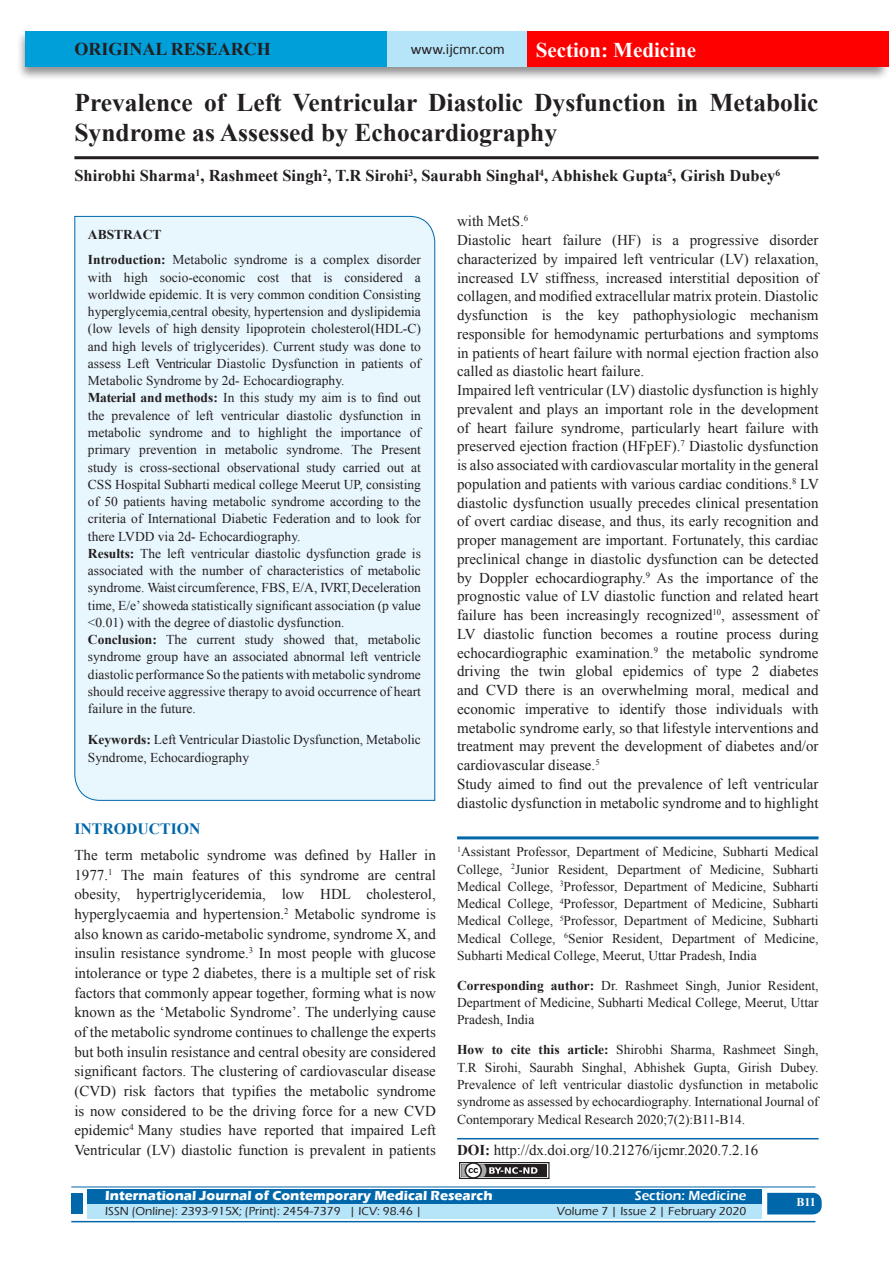
<style>
.page{position:relative;width:893px;height:1263px;background:#fff}
.page>*{position:absolute;margin:0;border:0;box-sizing:border-box;transform-origin:0 0}
.A_Title_New{font:700 25.5px/30px "Times New Roman";color:#231f20}
.t1{font:700 21px "Times New Roman";color:#fff}
.AT_new{font:700 18px "Times New Roman";color:#231f20}
.AU-New{font:700 16.5px "Times New Roman";color:#231f20}
.t2{font:700 15.75px "Times New Roman";color:#0067aa}
.TX_New{font:15px/18.8px "Times New Roman";color:#231f20;text-align:justify}
.t3{font:15px "Calibri";color:#231f20}
.Affi_New{font:13.5px/17.2px "Times New Roman";color:#231f20}
.HTC_new{font:13.5px/17.4px "Times New Roman";letter-spacing:-.005em;color:#231f20;text-align:justify}
.Corresponding{font:13.5px/17.2px "Times New Roman";color:#231f20;text-align:justify}
.t4{font:700 13.5px "Eras ITC";color:#fff}
.t5{font:600 13.5px "Eras ITC";color:#fff}
.t6{font:500 12px "Eras ITC";color:#231f20}
.t7{font:700 12px "Times New Roman";color:#fff}
.s1{font-weight:700}
</style>
<div class="page">
<div style="left:16px;top:29px;width:875px;height:52px;background:#231f20;opacity:.5"></div>
<div style="left:25px;top:31px;width:858px;height:35px;background:#b6e4f9"></div>
<div style="left:25px;top:31px;width:362px;height:35px;background:#009fda"></div>
<div style="left:527px;top:31px;width:361px;height:35px;background:#f00"></div>
<div style="left:87px;top:1189px;width:674px;height:15px;background:#0067aa"></div>
<div style="left:87px;top:1204px;width:674px;height:15px;background:#b6e4f9"></div>
<svg style="left:767px;top:1193px;width:55px;height:21px"></svg>
<hr style="left:71px;top:1186px;width:744px;height:1px;background:#0067aa">
<hr style="left:71px;top:1221px;width:744px;height:1px;background:#0067aa">
<div style="left:71px;top:1193px;width:12px;height:21px;background:#0067aa"></div>
<div style="left:459px;top:1162px;width:91px;height:17px;border:1px solid #231f20"></div>
<div style="left:461px;top:1164px;width:86px;height:13px;background:#231f20"></div>
<svg style="left:461px;top:1162px;width:76px;height:17px"></svg>
<hr style="left:74px;top:156px;width:745px;height:3px;background:#231f20">
<div style="left:74px;top:216px;width:361px;height:585px;background:#e8f6fd"></div>
<hr style="left:457px;top:836px;width:362px;height:3px;background:#0067aa">
<hr style="left:457px;top:1138px;width:362px;height:1px;background:#0067aa">
<p class="AT_new" style="left:74px;top:36px;width:198px">ORIGINAL RESEARCH</p>
<p class="t3" style="left:411px;top:40px;width:96px">www.ijcmr.com</p>
<h2 class="t1" style="left:536px;top:35px;width:162px">Section: Medicine</h2>
<p class="A_Title_New" style="left:74px;top:87px;width:746px">Prevalence of Left Ventricular Diastolic Dysfunction in Metabolic<br>Syndrome as Assessed by Echocardiography</p>
<p class="AU-New" style="left:74px;top:164px;width:707px">Shirobhi Sharma<sup>1</sup>, Rashmeet Singh<sup>2</sup>, T.R Sirohi<sup>3</sup>, Saurabh Singhal<sup>4</sup>, Abhishek Gupta<sup>5</sup>, Girish Dubey<sup>6</sup></p>
<p class="Affi_New" style="left:88px;top:221px;width:335px;line-height:25.8px"><span class="s1">ABSTRACT<br>Introduction:</span> Metabolic syndrome is a complex disorder</p>
<p class="Affi_New" style="left:88px;top:268px;width:335px">with high socio-economic cost that is considered a worldwide epidemic. It is very common condition Consisting hyperglycemia,central obesity, hypertension and dyslipidemia (low levels of high density lipoprotein cholesterol(HDL-C) and high levels of triglycerides). Current study was done to assess Left Ventricular Diastolic Dysfunction in patients of Metabolic Syndrome by 2d- Echocardiography.<br><span class="s1">Material and methods:</span> In this study my aim is to find out the prevalence of left ventricular diastolic dysfunction in metabolic syndrome and to highlight the importance of primary prevention in metabolic syndrome. The Present study is cross-sectional observational study carried out at CSS Hospital Subharti medical college Meerut UP, consisting of 50 patients having metabolic syndrome according to the criteria of International Diabetic Federation and to look for there LVDD via 2d- Echocardiography.<br><span class="s1">Results:</span> The left ventricular diastolic dysfunction grade is associated with the number of characteristics of metabolic syndrome. Waist circumference, FBS, E/A, IVRT, Deceleration time, E/e’ showed a statistically significant association (p value &lt;0.01) with the degree of diastolic dysfunction.<br><span class="s1">Conclusion:</span> The current study showed that, metabolic syndrome group have an associated abnormal left ventricle diastolic performance So the patients with metabolic syndrome should receive aggressive therapy to avoid occurrence of heart failure in the future.</p>
<p class="Affi_New" style="left:88px;top:730px;width:335px;line-height:18px"><span class="s1">Keywords:</span> Left Ventricular Diastolic Dysfunction, Metabolic<br>Syndrome, Echocardiography</p>
<h1 class="t2" style="left:74px;top:818px;width:127px">INTRODUCTION</h1>
<p class="TX_New" style="left:74px;top:845px;width:363px;line-height:19.6px">The term metabolic syndrome was defined by Haller in 1977.<sup>1</sup> The main features of this syndrome are central obesity, hypertriglyceridemia, low HDL cholesterol, hyperglycaemia and hypertension.<sup>2</sup> Metabolic syndrome is also known as carido-metabolic syndrome, syndrome X, and insulin resistance syndrome.<sup>3</sup> In most people with glucose intolerance or type 2 diabetes, there is a multiple set of risk factors that commonly appear together, forming what is now known as the ‘Metabolic Syndrome’. The underlying cause of the metabolic syndrome continues to challenge the experts but both insulin resistance and central obesity are considered significant factors. The clustering of cardiovascular disease (CVD) risk factors that typifies the metabolic syndrome is now considered to be the driving force for a new CVD epidemic<sup>4</sup> Many studies have reported that impaired Left Ventricular (LV) diastolic function is prevalent in patients</p>
<p class="TX_New" style="left:457px;top:212px;width:73px">with MetS.<sup>6</sup></p>
<p class="TX_New" style="left:457px;top:231px;width:363px">Diastolic heart failure (HF) is a progressive disorder characterized by impaired left ventricular (LV) relaxation, increased LV stiffness, increased interstitial deposition of collagen, and modified extracellular matrix protein. Diastolic dysfunction is the key pathophysiologic mechanism responsible for hemodynamic perturbations and symptoms in patients of heart failure with normal ejection fraction also called as diastolic heart failure.</p>
<p class="TX_New" style="left:457px;top:381px;width:363px">Impaired left ventricular (LV) diastolic dysfunction is highly prevalent and plays an important role in the development of heart failure syndrome, particularly heart failure with preserved ejection fraction (HFpEF).<sup>7</sup> Diastolic dysfunction is also associated with cardiovascular mortality in the general population and patients with various cardiac conditions.<sup>8</sup> LV diastolic dysfunction usually precedes clinical presentation of overt cardiac disease, and thus, its early recognition and proper management are important. Fortunately, this cardiac preclinical change in diastolic dysfunction can be detected by Doppler echocardiography.<sup>9</sup> As the importance of the prognostic value of LV diastolic function and related heart failure has been increasingly recognized<sup>10</sup>, assessment of LV diastolic function becomes a routine process during echocardiographic examination.<sup>9</sup> the metabolic syndrome driving the twin global epidemics of type 2 diabetes and CVD there is an overwhelming moral, medical and economic imperative to identify those individuals with metabolic syndrome early, so that lifestyle interventions and treatment may prevent the development of diabetes and/or cardiovascular disease.<sup>5</sup></p>
<p class="TX_New" style="left:457px;top:774px;width:363px">Study aimed to find out the prevalence of left ventricular diastolic dysfunction in metabolic syndrome and to highlight</p>
<p class="Affi_New" style="left:457px;top:843px;width:363px;text-align:justify"><sup>1</sup>Assistant Professor, Department of Medicine, Subharti Medical College, <sup>2</sup>Junior Resident, Department of Medicine, Subharti Medical College, <sup>3</sup>Professor, Department of Medicine, Subharti Medical College, <sup>4</sup>Professor, Department of Medicine, Subharti Medical College, <sup>5</sup>Professor, Department of Medicine, Subharti Medical College, <sup>6</sup>Senior Resident, Department of Medicine, Subharti Medical College, Meerut, Uttar Pradesh, India</p>
<p class="Corresponding" style="left:457px;top:976px;width:363px"><span class="s1">Corresponding author:</span> Dr. Rashmeet Singh, Junior Resident, Department of Medicine, Subharti Medical College, Meerut, Uttar Pradesh, India</p>
<p class="HTC_new" style="left:457px;top:1041px;width:363px"><span class="s1">How to cite this article:</span> Shirobhi Sharma, Rashmeet Singh, T.R Sirohi, Saurabh Singhal, Abhishek Gupta, Girish Dubey.<br>Prevalence of left ventricular diastolic dysfunction in metabolic syndrome as assessed by echocardiography. International Journal of Contemporary Medical Research 2020;7(2):B11-B14.</p>
<p class="TX_New" style="left:457px;top:1140px;width:303px"><span class="s1">DOI:</span> http://dx.doi.org/10.21276/ijcmr.2020.7.2.16</p>
<p class="t4" style="left:105px;top:1188px;width:389px">International Journal of Contemporary Medical Research</p>
<p class="t5" style="left:635px;top:1188px;width:113px">Section: Medicine</p>
<p class="t6" style="left:105px;top:1204px;width:318px">ISSN (Online): 2393-915X; (Print): 2454-7379 | ICV: 98.46 |</p>
<p class="t6" style="left:557px;top:1204px;width:191px">Volume 7 | Issue 2 | February 2020</p>
<h4 class="t7" style="left:796px;top:1194px;width:21px">B11</h4>
</div>
